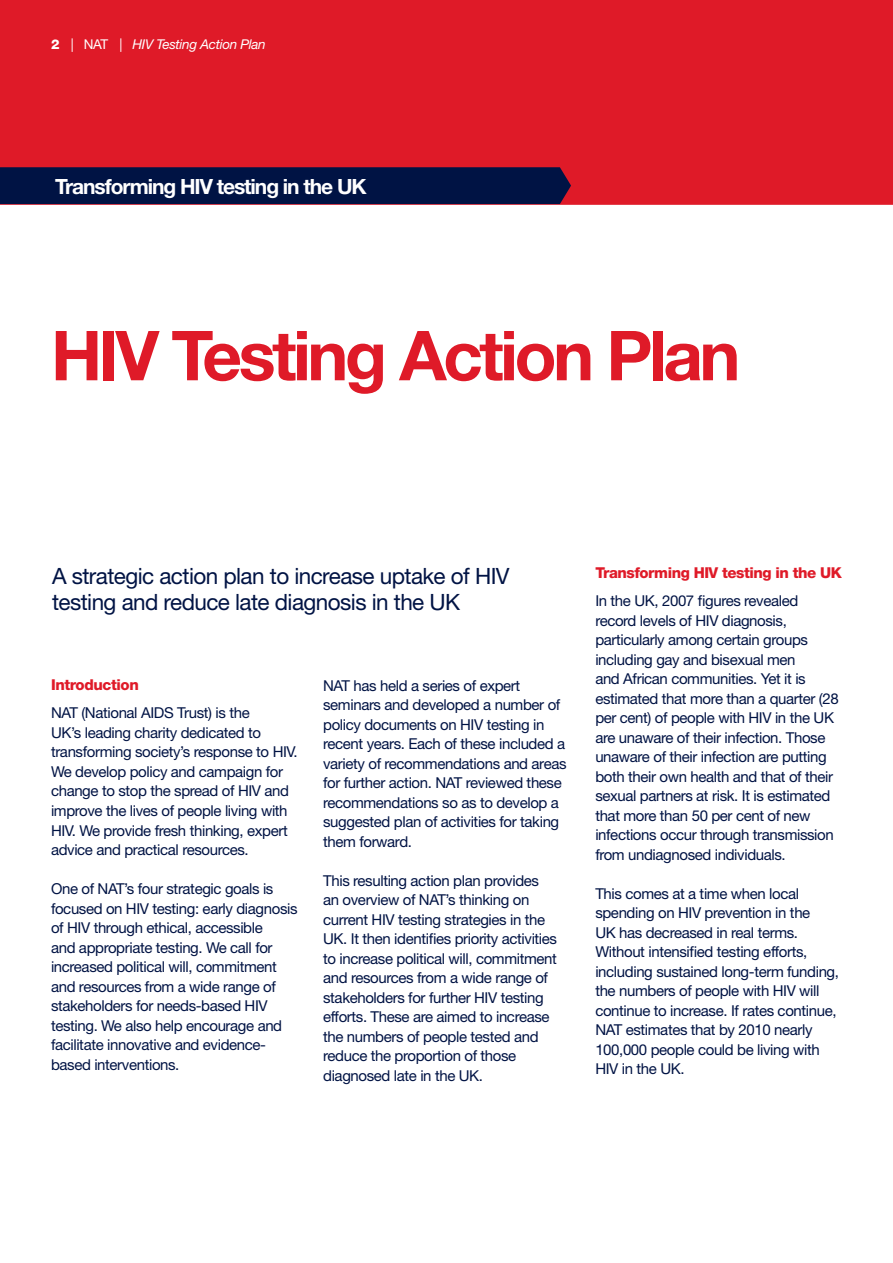
<style>
.page{position:relative;width:893px;height:1263px;background:#fff}
.page>*{position:absolute;margin:0;border:0;box-sizing:border-box;transform-origin:0 0}
.t1{font:700 69px "Helvetica Neue";letter-spacing:-.05em;color:#df1a28}
.t2{font:22.5px/25.5px "Helvetica Neue";letter-spacing:-.025em;color:#001344}
.t3{font:700 21px "Helvetica Neue";letter-spacing:-.05em;color:#fff}
.t4{font:15px/19.5px "Helvetica Neue";letter-spacing:-.025em;color:#001344}
.t5{font:800 15px "Helvetica Neue";letter-spacing:-.03em;color:#df1a28}
.t6{font:italic 13.5px "Helvetica Neue";letter-spacing:-.025em;color:#fff}
.s1{font-weight:800;font-style:normal}
.s2{font-style:normal}
</style>
<div class="page">
<div style="left:0;top:0;width:893px;height:204px;background:#df1a28"></div>
<div style="left:0;top:167px;width:571px;height:37px;background:#001344"></div>
<p class="t6" style="left:51px;top:36px;width:216px"><span class="s1">2</span> <span class="s2">| NAT |</span> HIV Testing Action Plan</p>
<h3 class="t3" style="left:55px;top:173px;width:313px">Transforming HIV testing in the UK</h3>
<h1 class="t1" style="left:51px;top:313px;width:691px">HIV Testing Action Plan</h1>
<h2 class="t2" style="left:52px;top:563px;width:459px">A strategic action plan to increase uptake of HIV testing and reduce late diagnosis in the UK</h2>
<p class="t5" style="left:51px;top:676px;width:89px">Introduction</p>
<p class="t4" style="left:51px;top:703px;width:248px">NAT (National AIDS Trust) is the<br>UK’s leading charity dedicated to transforming society’s response to HIV.<br>We develop policy and campaign for change to stop the spread of HIV and improve the lives of people living with HIV. We provide fresh thinking, expert advice and practical resources.</p>
<p class="t4" style="left:51px;top:879px;width:248px">One of NAT’s four strategic goals is focused on HIV testing: early diagnosis of HIV through ethical, accessible<br>and appropriate testing. We call for increased political will, commitment and resources from a wide range of stakeholders for needs-based HIV testing. We also help encourage and facilitate innovative and evidence&shy;based interventions.</p>
<p class="t4" style="left:323px;top:675px;width:245px">NAT has held a series of expert seminars and developed a number of policy documents on HIV testing in recent years. Each of these included a variety of recommendations and areas for further action. NAT reviewed these recommendations so as to develop a suggested plan of activities for taking them forward.</p>
<p class="t4" style="left:323px;top:870px;width:235px">This resulting action plan provides an overview of NAT’s thinking on current HIV testing strategies in the UK. It then identifies priority activities to increase political will, commitment and resources from a wide range of stakeholders for further HIV testing efforts. These are aimed to increase the numbers of people tested and reduce the proportion of those diagnosed late in the UK.</p>
<p class="t5" style="left:595px;top:564px;width:248px">Transforming HIV testing in the UK</p>
<p class="t4" style="left:595px;top:591px;width:245px">In the UK, 2007 figures revealed record levels of HIV diagnosis, particularly among certain groups including gay and bisexual men<br>and African communities. Yet it is estimated that more than a quarter (28 per cent) of people with HIV in the UK are unaware of their infection. Those unaware of their infection are putting both their own health and that of their sexual partners at risk. It is estimated that more than 50 per cent of new infections occur through transmission from undiagnosed individuals.</p>
<p class="t4" style="left:595px;top:883px;width:245px">This comes at a time when local spending on HIV prevention in the<br>UK has decreased in real terms.<br>Without intensified testing efforts, including sustained long-term funding, the numbers of people with HIV will continue to increase. If rates continue, NAT estimates that by 2010 nearly 100,000 people could be living with HIV in the UK.</p>
</div>
